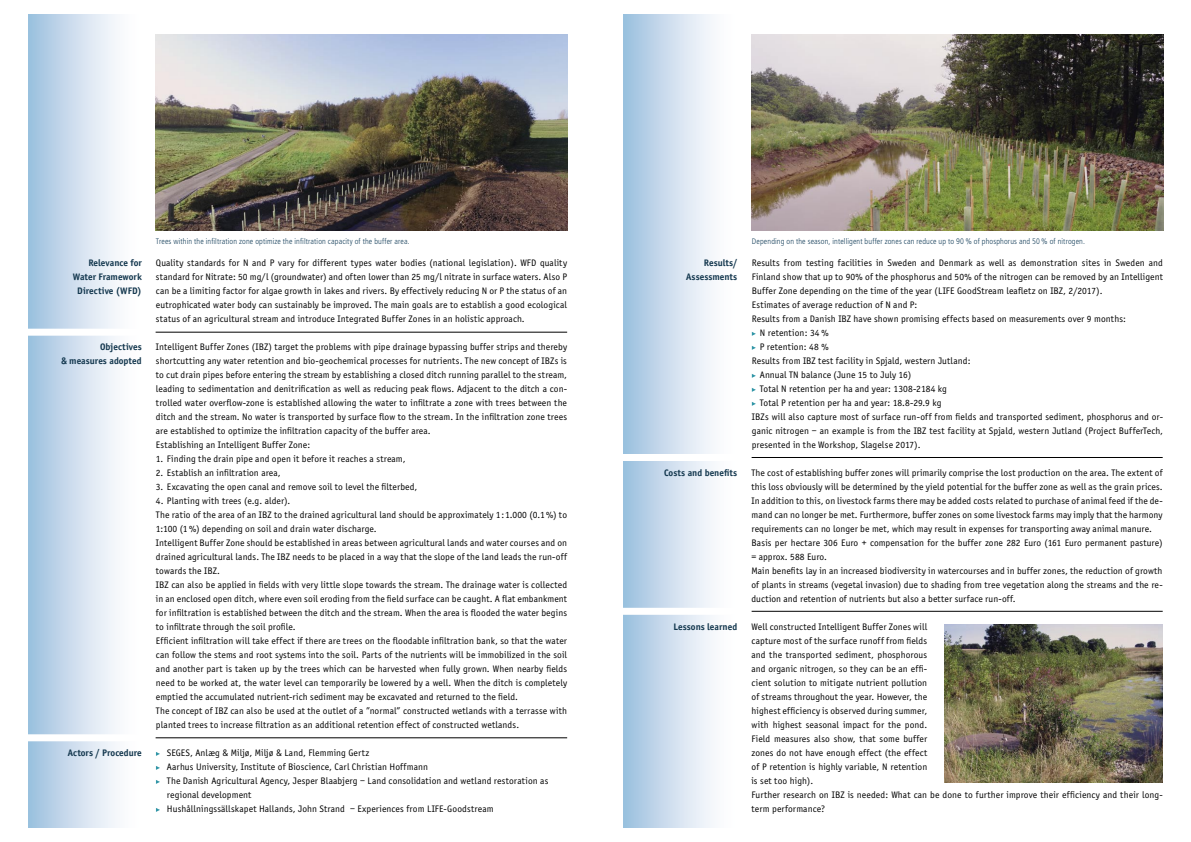
<style>
.page{position:relative;width:1191px;height:842px;background:#fff}
.page>*{position:absolute;margin:0;border:0;box-sizing:border-box;transform-origin:0 0}
.body{font:9.8px/14px "Officina Sans";letter-spacing:.01em;color:#000;text-align:justify}
.body_fett{font:700 9.8px "Officina Sans";letter-spacing:.005em;color:#13374e}
.bildunterschrift{font:300 condensed 8px "Frutiger";letter-spacing:.015em;color:#19425d}
</style>
<div class="page">
<div style="left:624px;top:14px;width:113px;height:814px;background:linear-gradient(to right,#a1c2e0,#fff)"></div>
<div style="left:28px;top:14px;width:114px;height:814px;background:linear-gradient(to right,#a1c2e0,#fff)"></div>
<svg style="left:156px;top:752px;width:4px;height:4px"></svg>
<svg style="left:156px;top:766px;width:4px;height:4px"></svg>
<svg style="left:156px;top:780px;width:4px;height:4px"></svg>
<svg style="left:156px;top:808px;width:4px;height:4px"></svg>
<img style="left:156px;top:34px;width:411px;height:196px">
<img style="left:752px;top:34px;width:411px;height:196px">
<hr style="left:624px;top:457px;width:538px;height:1px;background:#000">
<div style="left:620px;top:454px;width:131px;height:7px;background:#fff"></div>
<svg style="left:751px;top:332px;width:5px;height:4px"></svg>
<svg style="left:751px;top:346px;width:5px;height:4px"></svg>
<svg style="left:751px;top:374px;width:5px;height:4px"></svg>
<svg style="left:751px;top:388px;width:5px;height:4px"></svg>
<svg style="left:751px;top:402px;width:5px;height:4px"></svg>
<hr style="left:28px;top:737px;width:539px;height:1px;background:#000">
<div style="left:25px;top:734px;width:131px;height:7px;background:#fff"></div>
<hr style="left:624px;top:611px;width:538px;height:1px;background:#000">
<div style="left:620px;top:608px;width:131px;height:7px;background:#fff"></div>
<hr style="left:28px;top:332px;width:539px;height:1px;background:#000">
<div style="left:25px;top:329px;width:131px;height:7px;background:#fff"></div>
<img style="left:944px;top:624px;width:218px;height:158px">
<p class="bildunterschrift" style="left:156px;top:237px;width:255px">Trees within the infiltration zone optimize the infiltration capacity of the buffer area.</p>
<p class="bildunterschrift" style="left:752px;top:237px;width:335px">Depending on the season, intelligent buffer zones can reduce up to 90 % of phosphorus and 50 % of nitrogen.</p>
<p class="body_fett" style="left:88px;top:257px;width:55px">Relevance for</p>
<p class="body_fett" style="left:73px;top:271px;width:70px">Water Framework</p>
<p class="body_fett" style="left:77px;top:285px;width:66px">Directive (WFD)</p>
<p class="body" style="left:156px;top:256px;width:413px">Quality standards for N and P vary for different types water bodies (national legislation). WFD quality standard for Nitrate: 50 mg/l (groundwater) and often lower than 25 mg/l nitrate in surface waters. Also P can be a limiting factor for algae growth in lakes and rivers. By effectively reducing N or P the status of an eutrophicated water body can sustainably be improved. The main goals are to establish a good ecological status of an agricultural stream and introduce Integrated Buffer Zones in an holistic approach.</p>
<p class="body_fett" style="left:100px;top:341px;width:43px">Objectives</p>
<p class="body_fett" style="left:61px;top:355px;width:82px">&amp; measures adopted</p>
<p class="body" style="left:156px;top:340px;width:413px">Intelligent Buffer Zones (IBZ) target the problems with pipe drainage bypassing buffer strips and thereby shortcutting any water retention and bio-geochemical processes for nutrients. The new concept of IBZs is to cut drain pipes before entering the stream by establishing a closed ditch running parallel to the stream, leading to sedimentation and denitrification as well as reducing peak flows. Adjacent to the ditch a con&shy;trolled water overflow-zone is established allowing the water to infiltrate a zone with trees between the ditch and the stream. No water is transported by surface flow to the stream. In the infiltration zone trees are established to optimize the infiltration capacity of the buffer area.</p>
<p class="body" style="left:156px;top:438px;width:156px">Establishing an Intelligent Buffer Zone:</p>
<p class="body" style="left:156px;top:452px;width:251px">1. Finding the drain pipe and open it before it reaches a stream,</p>
<p class="body" style="left:156px;top:466px;width:126px">2. Establish an infiltration area,</p>
<p class="body" style="left:156px;top:480px;width:263px">3. Excavating the open canal and remove soil to level the filterbed,</p>
<p class="body" style="left:156px;top:494px;width:136px">4. Planting with trees (e.g. alder).</p>
<p class="body" style="left:156px;top:508px;width:412px">The ratio of the area of an IBZ to the drained agricultural land should be approximately 1:1.000 (0.1 %) to<br>1:100 (1 %) depending on soil and drain water discharge.</p>
<p class="body" style="left:156px;top:536px;width:412px">Intelligent Buffer Zone should be established in areas between agricultural lands and water courses and on drained agricultural lands. The IBZ needs to be placed in a way that the slope of the land leads the run-off towards the IBZ.</p>
<p class="body" style="left:156px;top:578px;width:413px">IBZ can also be applied in fields with very little slope towards the stream. The drainage water is collected in an enclosed open ditch, where even soil eroding from the field surface can be caught. A flat embankment for infiltration is established between the ditch and the stream. When the area is flooded the water begins to infiltrate through the soil profile.</p>
<p class="body" style="left:156px;top:634px;width:413px">Efficient infiltration will take effect if there are trees on the floodable infiltration bank, so that the water can follow the stems and root systems into the soil. Parts of the nutrients will be immobilized in the soil and another part is taken up by the trees which can be harvested when fully grown. When nearby fields need to be worked at, the water level can temporarily be lowered by a well. When the ditch is completely emptied the accumulated nutrient-rich sediment may be excavated and returned to the field.</p>
<p class="body" style="left:156px;top:704px;width:413px">The concept of IBZ can also be used at the outlet of a ”normal” constructed wetlands with a terrasse with planted trees to increase filtration as an additional retention effect of constructed wetlands.</p>
<p class="body_fett" style="left:68px;top:747px;width:75px">Actors / Procedure</p>
<p class="body" style="left:167px;top:746px;width:204px">SEGES, Anlæg &amp; Miljø, Miljø &amp; Land, Flemming Gertz</p>
<p class="body" style="left:167px;top:760px;width:262px">Aarhus University, Institute of Bioscience, Carl Christian Hoffmann</p>
<p class="body" style="left:167px;top:774px;width:383px">The Danish Agricultural Agency, Jesper Blaabjerg – Land consolidation and wetland restoration as</p>
<p class="body" style="left:167px;top:788px;width:86px">regional development</p>
<p class="body" style="left:167px;top:802px;width:328px">Hushållningssällskapet Hallands, John Strand – Experiences from LIFE-Goodstream</p>
<p class="body_fett" style="left:704px;top:257px;width:35px">Results/</p>
<p class="body_fett" style="left:686px;top:271px;width:53px">Assessments</p>
<p class="body" style="left:752px;top:256px;width:412px">Results from testing facilities in Sweden and Denmark as well as demonstration sites in Sweden and Finland show that up to 90% of the phosphorus and 50% of the nitrogen can be removed by an Intelligent Buffer Zone depending on the time of the year (LIFE GoodStream leafletz on IBZ, 2/2017).</p>
<p class="body" style="left:752px;top:298px;width:167px">Estimates of average reduction of N and P:</p>
<p class="body" style="left:752px;top:312px;width:376px">Results from a Danish IBZ have shown promising effects based on measurements over 9 months:</p>
<p class="body" style="left:760px;top:326px;width:70px">N retention: 34 %</p>
<p class="body" style="left:760px;top:340px;width:70px">P retention: 48 %</p>
<p class="body" style="left:752px;top:354px;width:220px">Results from IBZ test facility in Spjald, western Jutland:</p>
<p class="body" style="left:760px;top:368px;width:153px">Annual TN balance (June 15 to July 16)</p>
<p class="body" style="left:760px;top:382px;width:189px">Total N retention per ha and year: 1308-2184 kg</p>
<p class="body" style="left:760px;top:396px;width:183px">Total P retention per ha and year: 18.8-29.9 kg</p>
<p class="body" style="left:752px;top:410px;width:413px">IBZs will also capture most of surface run-off from fields and transported sediment, phosphorus and or&shy;ganic nitrogen – an example is from the IBZ test facility at Spjald, western Jutland (Project BufferTech, presented in the Workshop, Slagelse 2017).</p>
<p class="body_fett" style="left:664px;top:467px;width:75px">Costs and benefits</p>
<p class="body" style="left:751px;top:466px;width:413px">The cost of establishing buffer zones will primarily comprise the lost production on the area. The extent of this loss obviously will be determined by the yield potential for the buffer zone as well as the grain prices.<br>In addition to this, on livestock farms there may be added costs related to purchase of animal feed if the de&shy;mand can no longer be met. Furthermore, buffer zones on some livestock farms may imply that the harmony requirements can no longer be met, which may result in expenses for transporting away animal manure.</p>
<p class="body" style="left:751px;top:536px;width:413px">Basis per hectare 306 Euro + compensation for the buffer zone 282 Euro (161 Euro permanent pasture) = approx. 588 Euro.</p>
<p class="body" style="left:751px;top:564px;width:413px">Main benefits lay in an increased biodiversity in watercourses and in buffer zones, the reduction of growth of plants in streams (vegetal invasion) due to shading from tree vegetation along the streams and the re&shy;duction and retention of nutrients but also a better surface run-off.</p>
<p class="body_fett" style="left:673px;top:621px;width:65px">Lessons learned</p>
<p class="body" style="left:751px;top:620px;width:177px">Well constructed Intelligent Buffer Zones will capture most of the surface runoff from fields and the transported sediment, phosphorous and organic nitrogen, so they can be an effi&shy;cient solution to mitigate nutrient pollution of streams throughout the year. However, the highest efficiency is observed during summer, with highest seasonal impact for the pond.<br>Field measures also show, that some buffer zones do not have enough effect (the effect of P retention is highly variable, N retention is set too high).</p>
<p class="body" style="left:751px;top:788px;width:413px">Further research on IBZ is needed: What can be done to further improve their efficiency and their long&shy;term performance?</p>
</div>
